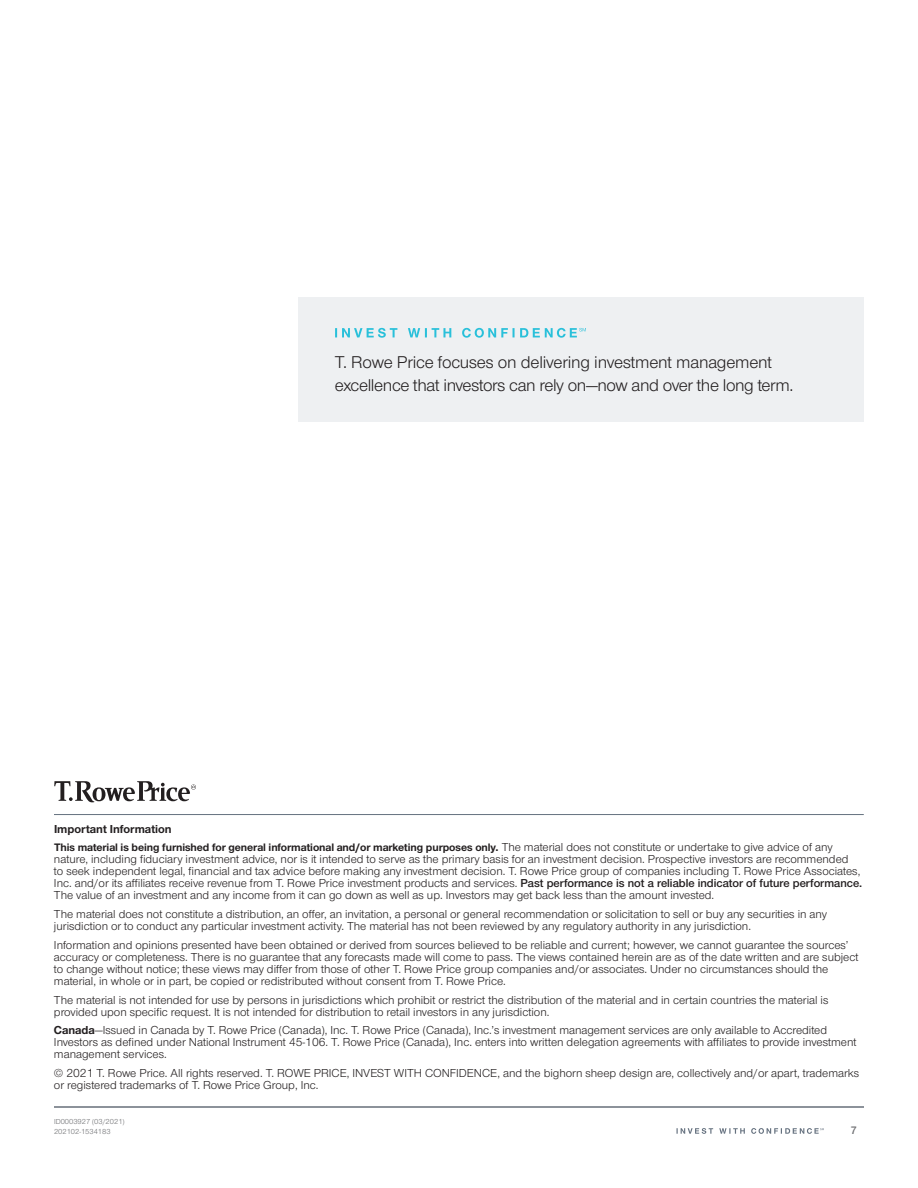
<style>
.page{position:relative;width:918px;height:1188px;background:#fff}
.page>*{position:absolute;margin:0;border:0;box-sizing:border-box;transform-origin:0 0}
.t1{font:17.7px/22.5px "Nimbus Sans Novus";letter-spacing:-.02em;color:#231f20}
.t2{font:12px/12px "Nimbus Sans Novus";color:#231f20}
.t3{font:700 12px "Nimbus Sans Novus";color:#231f20}
.t4{font:700 11.25px "Nimbus Sans Novus";letter-spacing:-.005em;color:#231f20}
.t5{font:600 11.25px "Nimbus Sans Novus";color:#6c6d70}
.t6{font:7.5px/10.5px "Nimbus Sans Novus";color:#6c6d70}
.s1{font-weight:400;font-size:12px}
.s2{font-weight:600}
.s3{font-weight:700}
</style>
<div class="page">
<hr style="left:54px;top:1107px;width:810px;height:1px;background:#65717f">
<hr style="left:54px;top:814px;width:810px;height:1px;background:#65717f">
<svg style="left:54px;top:781px;width:142px;height:21px"></svg>
<div style="left:299px;top:298px;width:565px;height:124px;background:#eef0f2"></div>
<svg style="left:335px;top:328px;width:251px;height:10px"></svg>
<svg style="left:677px;top:1128px;width:147px;height:6px"></svg>
<h1 class="t1" style="left:335px;top:351px;width:460px">T. Rowe Price focuses on delivering investment management excellence that investors can rely on—now and over the long term.</h1>
<p class="t3" style="left:54px;top:821px;width:119px">Important Information</p>
<p class="t4" style="left:54px;top:840px;width:780px">This material is being furnished for general informational and/or marketing purposes only. <span class="s1">The material does not constitute or undertake to give advice of any</span></p>
<p class="t2" style="left:54px;top:853px;width:810px">nature, including fiduciary investment advice, nor is it intended to serve as the primary basis for an investment decision. Prospective investors are recommended<br>to seek independent legal, financial and tax advice before making any investment decision. T. Rowe Price group of companies including T. Rowe Price Associates, Inc. and/or its affiliates receive revenue from T. Rowe Price investment products and services. <span class="s2">Past performance is not a reliable indicator of future performance.<br></span>The value of an investment and any income from it can go down as well as up. Investors may get back less than the amount invested.</p>
<p class="t2" style="left:54px;top:908px;width:775px">The material does not constitute a distribution, an offer, an invitation, a personal or general recommendation or solicitation to sell or buy any securities in any jurisdiction or to conduct any particular investment activity. The material has not been reviewed by any regulatory authority in any jurisdiction.</p>
<p class="t2" style="left:54px;top:939px;width:806px">Information and opinions presented have been obtained or derived from sources believed to be reliable and current; however, we cannot guarantee the sources’ accuracy or completeness. There is no guarantee that any forecasts made will come to pass. The views contained herein are as of the date written and are subject to change without notice; these views may differ from those of other T. Rowe Price group companies and/or associates. Under no circumstances should the material, in whole or in part, be copied or redistributed without consent from T. Rowe Price.</p>
<p class="t2" style="left:54px;top:993px;width:776px">The material is not intended for use by persons in jurisdictions which prohibit or restrict the distribution of the material and in certain countries the material is provided upon specific request. It is not intended for distribution to retail investors in any jurisdiction.</p>
<p class="t2" style="left:54px;top:1024px;width:804px"><span class="s3">Canada</span>—Issued in Canada by T. Rowe Price (Canada), Inc. T. Rowe Price (Canada), Inc.’s investment management services are only available to Accredited<br>Investors as defined under National Instrument 45-106. T. Rowe Price (Canada), Inc. enters into written delegation agreements with affiliates to provide investment management services.</p>
<p class="t2" style="left:54px;top:1067px;width:807px">© 2021 T. Rowe Price. All rights reserved. T. ROWE PRICE, INVEST WITH CONFIDENCE, and the bighorn sheep design are, collectively and/or apart, trademarks or registered trademarks of T. Rowe Price Group, Inc.</p>
<p class="t6" style="left:54px;top:1116px;width:72px">ID0003927 (03/2021)<br>202102-1534183</p>
<p class="t5" style="left:851px;top:1123px;width:7px">7</p>
</div>
